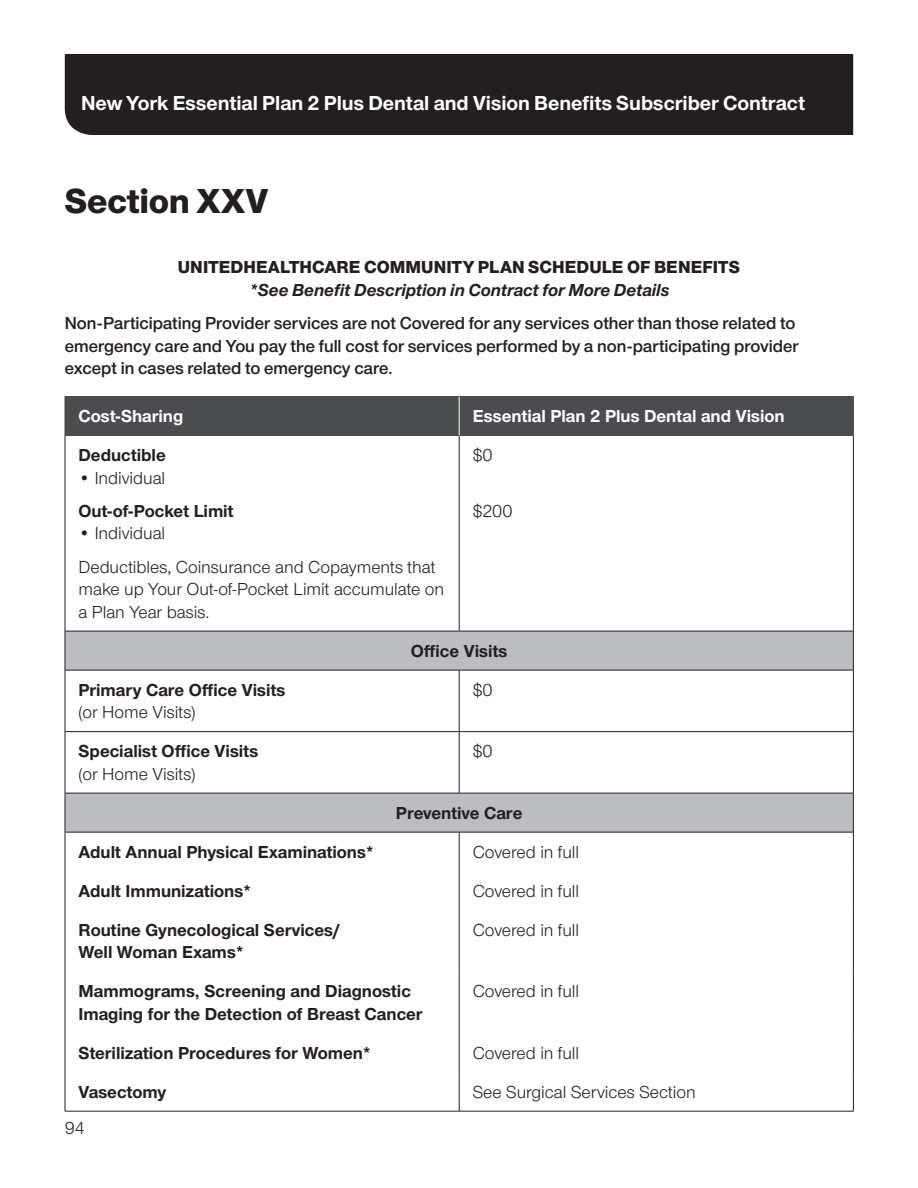
<style>
.page{position:relative;width:918px;height:1188px;background:#fff}
.page>*{position:absolute;margin:0;border:0;box-sizing:border-box;transform-origin:0 0}
.Section_heads___noDo{font:800 36px "UHC Sans";letter-spacing:-.005em;color:#231f20}
.t1{font:700 21px "UHC Sans";color:#fff}
.Chart___body_-_12_15{font:700 18px/22.5px "UHC Sans";color:#231f20}
.Chart___body_-_12_15-2{font:18px/22.5px "UHC Sans";letter-spacing:-.005em;color:#231f20}
.Body_AFTER_bullet{font:600 18px/22.5px "UHC Sans";color:#231f20}
.SUB_Subhead___12_15{font:800 18px/22.5px "UHC Sans";letter-spacing:.005em;color:#231f20;text-align:center}
.Chart___headers_-_RE{font:700 18px "UHC Sans";color:#fff}
.Chart___subheads_-_B{font:700 18px "UHC Sans";color:#231f20}
.s1{font-weight:700;font-style:italic}
.s2{font-weight:400}
</style>
<div class="page">
<div style="left:65px;top:54px;width:788px;height:81px;background:#231f20"></div>
<div style="left:66px;top:397px;width:787px;height:38px;background:#4b4c4d"></div>
<svg style="left:66px;top:632px;width:787px;height:200px"></svg>
<hr style="left:65px;top:436px;width:1px;height:195px;background:#231f20">
<hr style="left:459px;top:436px;width:1px;height:195px;background:#231f20">
<hr style="left:853px;top:436px;width:1px;height:195px;background:#231f20">
<hr style="left:65px;top:631px;width:394px;height:1px;background:#231f20">
<hr style="left:65px;top:631px;width:1px;height:39px;background:#231f20">
<hr style="left:459px;top:631px;width:395px;height:1px;background:#231f20">
<hr style="left:853px;top:631px;width:1px;height:39px;background:#231f20">
<hr style="left:65px;top:670px;width:394px;height:1px;background:#231f20">
<hr style="left:65px;top:670px;width:1px;height:61px;background:#231f20">
<hr style="left:459px;top:670px;width:395px;height:1px;background:#231f20">
<hr style="left:459px;top:670px;width:1px;height:61px;background:#231f20">
<hr style="left:853px;top:670px;width:1px;height:61px;background:#231f20">
<hr style="left:65px;top:731px;width:394px;height:1px;background:#231f20">
<hr style="left:65px;top:732px;width:1px;height:61px;background:#231f20">
<hr style="left:459px;top:731px;width:395px;height:1px;background:#231f20">
<hr style="left:459px;top:732px;width:1px;height:61px;background:#231f20">
<hr style="left:853px;top:732px;width:1px;height:61px;background:#231f20">
<hr style="left:65px;top:793px;width:394px;height:1px;background:#231f20">
<hr style="left:65px;top:793px;width:1px;height:39px;background:#231f20">
<hr style="left:459px;top:793px;width:395px;height:1px;background:#231f20">
<hr style="left:853px;top:793px;width:1px;height:39px;background:#231f20">
<hr style="left:65px;top:1111px;width:394px;height:1px;background:#231f20">
<hr style="left:459px;top:1111px;width:395px;height:1px;background:#231f20">
<hr style="left:65px;top:396px;width:394px;height:1px;background:#4b4c4d">
<hr style="left:65px;top:397px;width:1px;height:38px;background:#4b4c4d">
<hr style="left:459px;top:396px;width:395px;height:1px;background:#4b4c4d">
<hr style="left:853px;top:397px;width:1px;height:38px;background:#4b4c4d">
<hr style="left:65px;top:435px;width:394px;height:1px;background:#4b4c4d">
<hr style="left:459px;top:435px;width:395px;height:1px;background:#4b4c4d">
<hr style="left:459px;top:397px;width:1px;height:38px;background:#fff">
<hr style="left:65px;top:832px;width:394px;height:1px;background:#231f20">
<hr style="left:65px;top:832px;width:1px;height:39px;background:#231f20">
<hr style="left:459px;top:832px;width:395px;height:1px;background:#231f20">
<hr style="left:459px;top:832px;width:1px;height:39px;background:#231f20">
<hr style="left:853px;top:832px;width:1px;height:39px;background:#231f20">
<hr style="left:65px;top:871px;width:1px;height:39px;background:#231f20">
<hr style="left:459px;top:871px;width:1px;height:39px;background:#231f20">
<hr style="left:853px;top:871px;width:1px;height:39px;background:#231f20">
<hr style="left:65px;top:910px;width:1px;height:62px;background:#231f20">
<hr style="left:459px;top:910px;width:1px;height:62px;background:#231f20">
<hr style="left:853px;top:910px;width:1px;height:62px;background:#231f20">
<hr style="left:65px;top:1033px;width:1px;height:39px;background:#231f20">
<hr style="left:459px;top:1033px;width:1px;height:39px;background:#231f20">
<hr style="left:853px;top:1033px;width:1px;height:39px;background:#231f20">
<hr style="left:65px;top:1072px;width:1px;height:39px;background:#231f20">
<hr style="left:459px;top:1072px;width:1px;height:39px;background:#231f20">
<hr style="left:853px;top:1072px;width:1px;height:39px;background:#231f20">
<hr style="left:65px;top:972px;width:1px;height:61px;background:#231f20">
<hr style="left:459px;top:972px;width:1px;height:61px;background:#231f20">
<hr style="left:853px;top:972px;width:1px;height:61px;background:#231f20">
<p class="t1" style="left:81px;top:88px;width:726px">New York Essential Plan 2 Plus Dental and Vision Benefits Subscriber Contract</p>
<p class="Section_heads___noDo" style="left:65px;top:176px;width:205px">Section XXV</p>
<p class="SUB_Subhead___12_15" style="left:178px;top:255px;width:564px">UNITEDHEALTHCARE COMMUNITY PLAN SCHEDULE OF BENEFITS <span class="s1">*See Benefit Description in Contract for More Details</span></p>
<p class="Body_AFTER_bullet" style="left:65px;top:311px;width:735px">Non-Participating Provider services are not Covered for any services other than those related to emergency care and You pay the full cost for services performed by a non-participating provider except in cases related to emergency care.</p>
<p class="Chart___headers_-_RE" style="left:78px;top:404px;width:106px">Cost-Sharing</p>
<p class="Chart___headers_-_RE" style="left:473px;top:404px;width:313px">Essential Plan 2 Plus Dental and Vision</p>
<p class="Chart___body_-_12_15" style="left:78px;top:443px;width:89px">Deductible</p>
<p class="Chart___body_-_12_15-2" style="left:78px;top:466px;width:88px">• Individual</p>
<p class="Chart___body_-_12_15" style="left:78px;top:499px;width:157px">Out-of-Pocket Limit</p>
<p class="Chart___body_-_12_15-2" style="left:78px;top:521px;width:88px">• Individual</p>
<p class="Chart___body_-_12_15-2" style="left:78px;top:555px;width:367px">Deductibles, Coinsurance and Copayments that make up Your Out-of-Pocket Limit accumulate on a Plan Year basis.</p>
<p class="Chart___body_-_12_15-2" style="left:473px;top:443px;width:22px">$0</p>
<p class="Chart___body_-_12_15-2" style="left:473px;top:499px;width:42px">$200</p>
<p class="Chart___subheads_-_B" style="left:411px;top:639px;width:98px">Office Visits</p>
<p class="Chart___body_-_12_15" style="left:78px;top:678px;width:209px">Primary Care Office Visits <span class="s2">(or Home Visits)</span></p>
<p class="Chart___body_-_12_15-2" style="left:473px;top:678px;width:22px">$0</p>
<p class="Chart___body_-_12_15" style="left:78px;top:739px;width:181px">Specialist Office Visits <span class="s2">(or Home Visits)</span></p>
<p class="Chart___body_-_12_15-2" style="left:473px;top:739px;width:22px">$0</p>
<p class="Chart___subheads_-_B" style="left:396px;top:801px;width:128px">Preventive Care</p>
<p class="Chart___body_-_12_15" style="left:78px;top:840px;width:298px">Adult Annual Physical Examinations*</p>
<p class="Chart___body_-_12_15-2" style="left:473px;top:840px;width:108px">Covered in full</p>
<p class="Chart___body_-_12_15" style="left:78px;top:879px;width:175px">Adult Immunizations*</p>
<p class="Chart___body_-_12_15-2" style="left:473px;top:879px;width:108px">Covered in full</p>
<p class="Chart___body_-_12_15" style="left:78px;top:918px;width:264px">Routine Gynecological Services/<br>Well Woman Exams*</p>
<p class="Chart___body_-_12_15-2" style="left:473px;top:918px;width:108px">Covered in full</p>
<p class="Chart___body_-_12_15" style="left:78px;top:979px;width:346px">Mammograms, Screening and Diagnostic<br>Imaging for the Detection of Breast Cancer</p>
<p class="Chart___body_-_12_15-2" style="left:473px;top:979px;width:108px">Covered in full</p>
<p class="Chart___body_-_12_15" style="left:78px;top:1041px;width:295px">Sterilization Procedures for Women*</p>
<p class="Chart___body_-_12_15-2" style="left:473px;top:1041px;width:108px">Covered in full</p>
<p class="Chart___body_-_12_15" style="left:78px;top:1080px;width:89px">Vasectomy</p>
<p class="Chart___body_-_12_15-2" style="left:473px;top:1080px;width:224px">See Surgical Services Section</p>
<p class="Chart___body_-_12_15-2" style="left:65px;top:1116px;width:22px">94</p>
</div>
